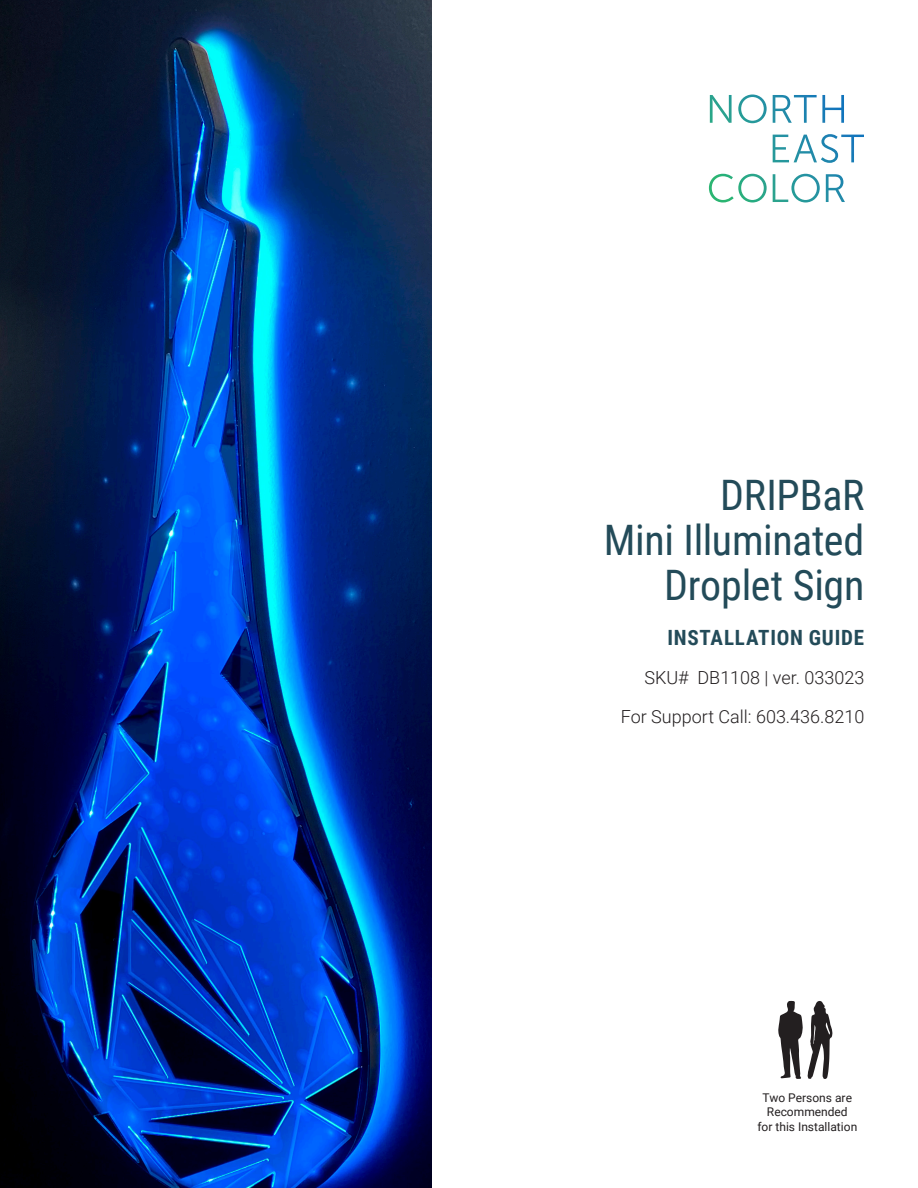
<style>
.page{position:relative;width:918px;height:1188px;background:#fff}
.page>*{position:absolute;margin:0;border:0;box-sizing:border-box;transform-origin:0 0}
.Document_Title{font:42px/45px "Roboto Condensed";letter-spacing:-.01em;color:#234b59;text-align:right}
.Document_Title-2{font:700 21px "Roboto Condensed";letter-spacing:.035em;color:#234b59}
.SKU{font:300 18px "Roboto";color:#231f20}
.t1{font:12px "Roboto";color:#231f20}
</style>
<div class="page">
<img style="left:0;top:0;width:432px;height:1188px">
<svg style="left:709px;top:94px;width:155px;height:108px"></svg>
<svg style="left:778px;top:1001px;width:54px;height:78px"></svg>
<p class="Document_Title" style="left:720px;top:471px;width:146px">DRIPBaR</p>
<p class="Document_Title" style="left:604px;top:516px;width:262px">Mini Illuminated<br>Droplet Sign</p>
<p class="Document_Title-2" style="left:667px;top:622px;width:198px">INSTALLATION GUIDE</p>
<p class="SKU" style="left:644px;top:664px;width:221px">SKU# DB1108 | ver. 033023</p>
<p class="SKU" style="left:621px;top:703px;width:245px">For Support Call: 603.436.8210</p>
<p class="t1" style="left:763px;top:1089px;width:91px">Two Persons are</p>
<p class="t1" style="left:767px;top:1104px;width:82px">Recommended</p>
<p class="t1" style="left:757px;top:1118px;width:101px">for this Installation</p>
</div>
